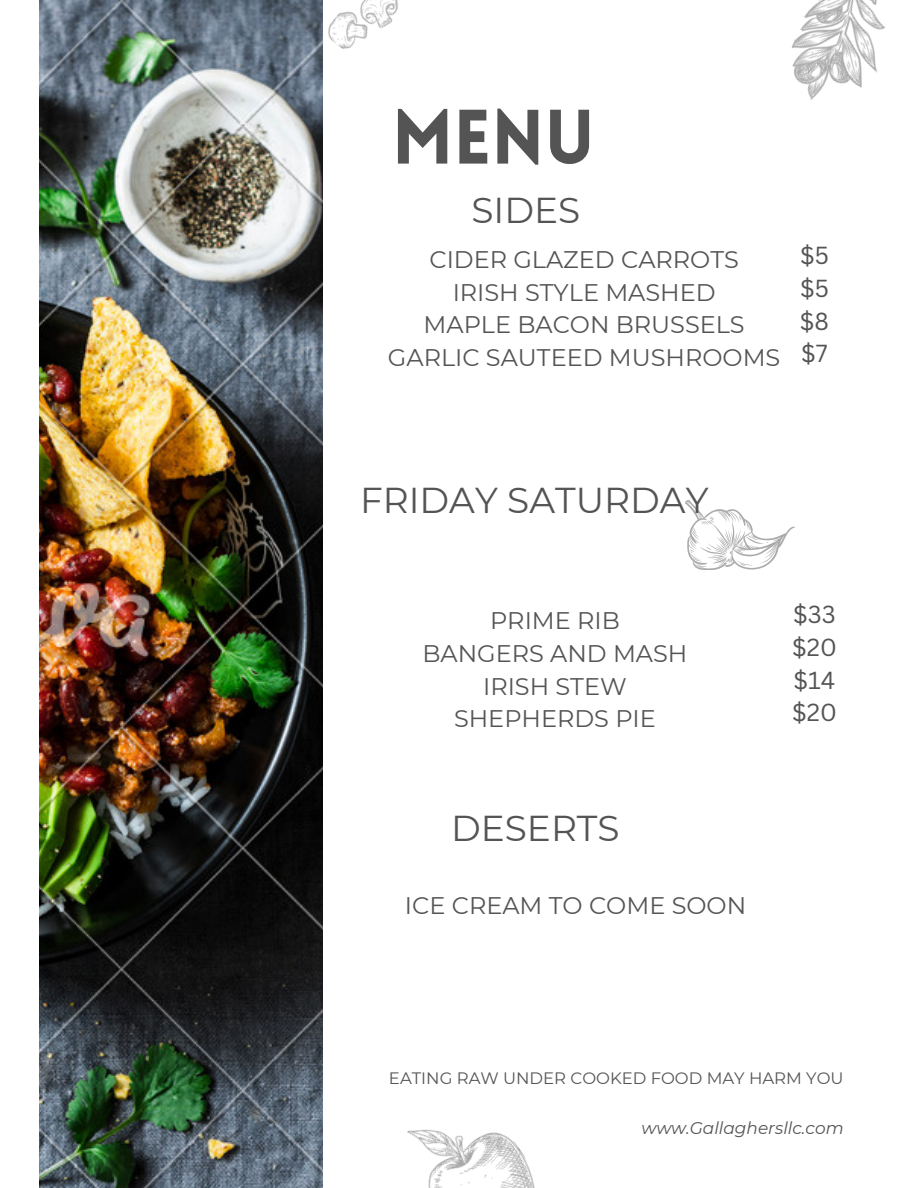
<style>
.page{position:relative;width:918px;height:1188px;background:#fff}
.page>*{position:absolute;margin:0;border:0;box-sizing:border-box;transform-origin:0 0}
.t1{font:900 75.3px "Lovelo";color:#545454}
.t2{font:36px "Montserrat";color:#545454}
.t3{font:24px "Montserrat";color:#545454}
.t4{font:24px "Canva Sans";color:#545454}
.t5{font:italic 16.95px "Montserrat";color:#545454}
.t6{font:16.5px "Montserrat";color:#545454}
</style>
<div class="page">
<img style="left:39px;top:0;width:284px;height:1188px">
<img style="left:685px;top:501px;width:109px;height:69px">
<img style="left:791px;top:0;width:95px;height:100px">
<img style="left:328px;top:0;width:70px;height:49px">
<img style="left:407px;top:1129px;width:128px;height:59px">
<p class="t1" style="left:392px;top:107px;width:205px">MENU</p>
<p class="t2" style="left:471px;top:188px;width:110px">SIDES</p>
<p class="t3" style="left:429px;top:245px;width:311px">CIDER GLAZED CARROTS</p>
<p class="t3" style="left:453px;top:277px;width:264px">IRISH STYLE MASHED</p>
<p class="t3" style="left:424px;top:310px;width:323px">MAPLE BACON BRUSSELS</p>
<p class="t3" style="left:388px;top:343px;width:394px">GARLIC SAUTEED MUSHROOMS</p>
<p class="t4" style="left:800px;top:239px;width:30px">$5</p>
<p class="t4" style="left:800px;top:271px;width:30px">$5</p>
<p class="t4" style="left:800px;top:304px;width:31px">$8</p>
<p class="t4" style="left:801px;top:337px;width:28px">$7</p>
<p class="t2" style="left:360px;top:478px;width:350px">FRIDAY SATURDAY</p>
<p class="t3" style="left:490px;top:606px;width:131px">PRIME RIB</p>
<p class="t3" style="left:422px;top:639px;width:266px">BANGERS AND MASH</p>
<p class="t3" style="left:483px;top:671px;width:145px">IRISH STEW</p>
<p class="t3" style="left:454px;top:704px;width:203px">SHEPHERDS PIE</p>
<p class="t2" style="left:451px;top:807px;width:170px">DESERTS</p>
<p class="t3" style="left:405px;top:891px;width:343px">ICE CREAM TO COME SOON</p>
<p class="t4" style="left:793px;top:598px;width:44px">$33</p>
<p class="t4" style="left:792px;top:630px;width:46px">$20</p>
<p class="t4" style="left:794px;top:663px;width:43px">$14</p>
<p class="t4" style="left:792px;top:696px;width:46px">$20</p>
<p class="t6" style="left:389px;top:1068px;width:456px">EATING RAW UNDER COOKED FOOD MAY HARM YOU</p>
<p class="t5" style="left:642px;top:1118px;width:204px">www.Gallaghersllc.com</p>
</div>
